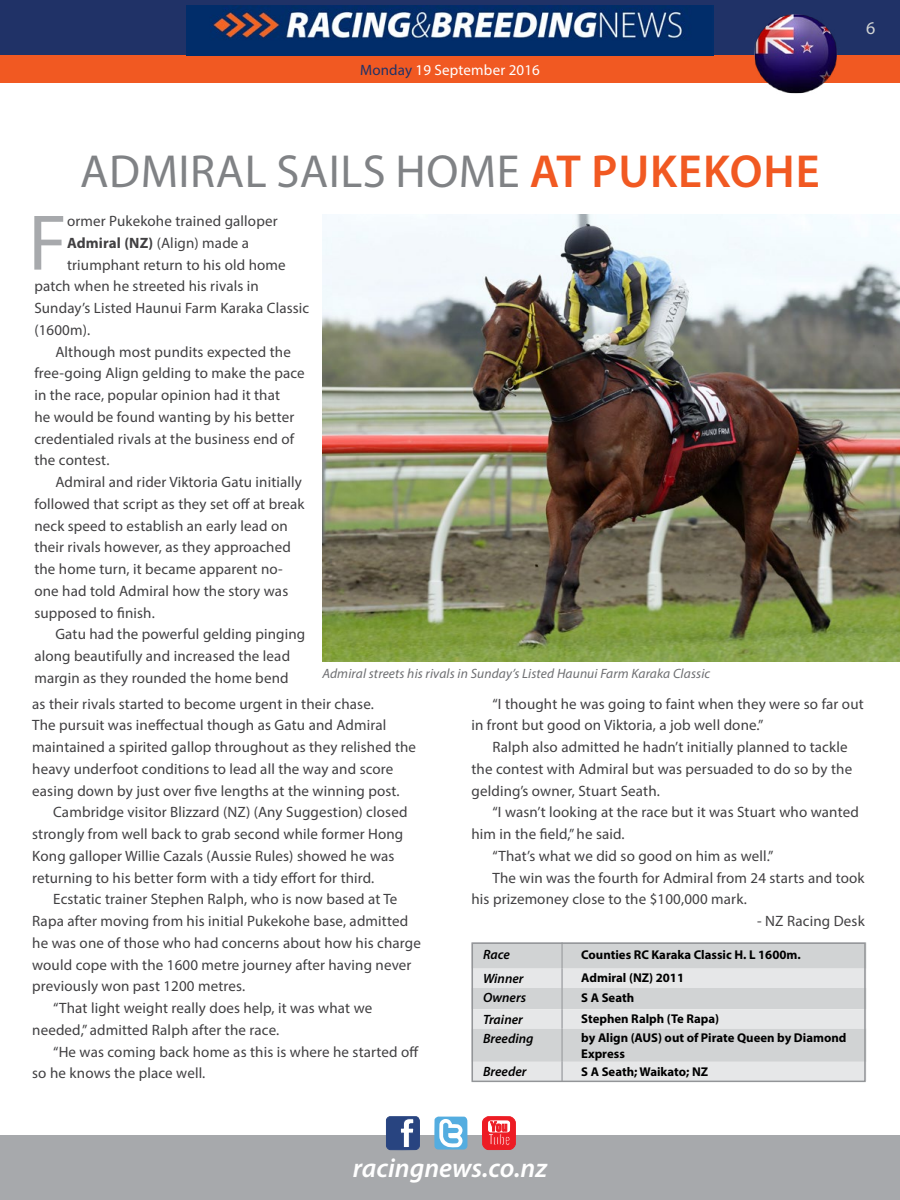
<style>
.page{position:relative;width:900px;height:1200px;background:#fff}
.page>*{position:absolute;margin:0;border:0;box-sizing:border-box;transform-origin:0 0}
.t1{font:79.5px "Myriad Pro";color:#a7a9ac}
.t2{font:46.5px "Myriad Pro";letter-spacing:.01em;color:#808285}
.t3{font:italic 600 27px "Myriad Pro";color:#fff}
.t4{font:18px "Myriad Pro";color:#d1d4d4}
.t5{font:15px/21.8px "Myriad Pro";letter-spacing:.01em;color:#414042}
.t6{font:15px "Myriad Pro";letter-spacing:.01em;color:#fff}
.t7{font:italic 13.5px "Myriad Pro";letter-spacing:.01em;color:#6d6e71}
.t8{font:italic 600 13.5px "Myriad Pro";color:#000}
.t9{font:700 12.75px/15.3px "Myriad Pro";color:#000}
.s1{color:#203267}
.s2{font-weight:600;color:#f15922}
.s3{font-weight:700}
</style>
<div class="page">
<div style="left:0;top:0;width:900px;height:64px;background:#203267"></div>
<div style="left:0;top:1136px;width:900px;height:64px;background:#a7a9ac"></div>
<svg style="left:386px;top:1117px;width:34px;height:33px"></svg>
<svg style="left:434px;top:1117px;width:33px;height:33px"></svg>
<svg style="left:482px;top:1116px;width:34px;height:34px"></svg>
<div style="left:0;top:56px;width:900px;height:27px;background:#f15922"></div>
<img style="left:187px;top:5px;width:526px;height:50px">
<img style="left:322px;top:215px;width:578px;height:447px">
<div style="left:475px;top:945px;width:388px;height:24px;background:#d1d3d4"></div>
<svg style="left:475px;top:969px;width:388px;height:110px;background:#dbddde"></svg>
<hr style="left:561px;top:942px;width:2px;height:27px;background:#a7a9ac">
<svg style="left:561px;top:969px;width:2px;height:19px"></svg>
<hr style="left:561px;top:988px;width:2px;height:21px;background:#a7a9ac">
<svg style="left:561px;top:1009px;width:2px;height:19px"></svg>
<hr style="left:561px;top:1028px;width:2px;height:34px;background:#a7a9ac">
<svg style="left:561px;top:1062px;width:2px;height:17px"></svg>
<div style="left:472px;top:942px;width:394px;height:140px;border:2px solid #939598"></div>
<img style="left:752px;top:14px;width:88px;height:80px">
<p class="t6" style="left:360px;top:61px;width:181px"><span class="s1">Monday</span> 19 September 2016</p>
<h2 class="t2" style="left:80px;top:143px;width:710px">Admi ral sails home <span class="s2">AT PUKEKOHE</span></h2>
<p class="t4" style="left:866px;top:17px;width:11px">6</p>
<h1 class="t1" style="left:28px;top:194px;width:40px">F</h1>
<p class="t5" style="left:67px;top:210px;width:212px">ormer Pukekohe trained galloper</p>
<p class="t5" style="left:67px;top:232px;width:184px"><span class="s3">Admiral (NZ)</span> (Align) made a</p>
<p class="t5" style="left:67px;top:253px;width:220px">triumphant return to his old home</p>
<p class="t5" style="left:34px;top:275px;width:226px">patch when he streeted his rivals in</p>
<p class="t5" style="left:34px;top:297px;width:276px">Sunday’s Listed Haunui Farm Karaka Classic</p>
<p class="t5" style="left:34px;top:319px;width:57px">(1600m).</p>
<p class="t5" style="left:55px;top:340px;width:237px">Although most pundits expected the</p>
<p class="t5" style="left:34px;top:362px;width:272px">free-going Align gelding to make the pace</p>
<p class="t5" style="left:34px;top:384px;width:247px">in the race, popular opinion had it that</p>
<p class="t5" style="left:34px;top:406px;width:261px">he would be found wanting by his better</p>
<p class="t5" style="left:34px;top:427px;width:261px">credentialed rivals at the business end of</p>
<p class="t5" style="left:34px;top:449px;width:77px">the contest.</p>
<p class="t5" style="left:55px;top:471px;width:248px">Admiral and rider Viktoria Gatu initially</p>
<p class="t5" style="left:34px;top:493px;width:272px">followed that script as they set off at break</p>
<p class="t5" style="left:34px;top:514px;width:255px">neck speed to establish an early lead on</p>
<p class="t5" style="left:34px;top:536px;width:258px">their rivals however, as they approached</p>
<p class="t5" style="left:34px;top:558px;width:250px">the home turn, it became apparent no-</p>
<p class="t5" style="left:34px;top:580px;width:255px">one had told Admiral how the story was</p>
<p class="t5" style="left:34px;top:601px;width:122px">supposed to finish.</p>
<p class="t5" style="left:55px;top:623px;width:251px">Gatu had the powerful gelding pinging</p>
<p class="t5" style="left:34px;top:645px;width:257px">along beautifully and increased the lead</p>
<p class="t5" style="left:34px;top:667px;width:256px">margin as they rounded the home bend</p>
<p class="t5" style="left:32px;top:693px;width:385px">as their rivals started to become urgent in their chase.<br>The pursuit was ineffectual though as Gatu and Admiral maintained a spirited gallop throughout as they relished the heavy underfoot conditions to lead all the way and score easing down by just over five lengths at the winning post.</p>
<p class="t5" style="left:32px;top:801px;width:377px;text-indent:21px">Cambridge visitor Blizzard (NZ) (Any Suggestion) closed strongly from well back to grab second while former Hong Kong galloper Willie Cazals (Aussie Rules) showed he was returning to his better form with a tidy effort for third.</p>
<p class="t5" style="left:53px;top:888px;width:346px">Ecstatic trainer Stephen Ralph, who is now based at Te</p>
<p class="t5" style="left:32px;top:910px;width:377px">Rapa after moving from his initial Pukekohe base, admitted</p>
<p class="t5" style="left:32px;top:932px;width:390px">he was one of those who had concerns about how his charge</p>
<p class="t5" style="left:32px;top:954px;width:381px">would cope with the 1600 metre journey after having never</p>
<p class="t5" style="left:32px;top:975px;width:214px">previously won past 1200 metres.</p>
<p class="t5" style="left:53px;top:997px;width:321px">“That light weight really does help, it was what we</p>
<p class="t5" style="left:32px;top:1019px;width:249px">needed,” admitted Ralph after the race.</p>
<p class="t5" style="left:53px;top:1041px;width:367px">“He was coming back home as this is where he started off</p>
<p class="t5" style="left:32px;top:1062px;width:175px">so he knows the place well.</p>
<p class="t7" style="left:322px;top:665px;width:389px">Admiral streets his rivals in Sunday’s Listed Haunui Farm Karaka Classic</p>
<p class="t5" style="left:472px;top:693px;width:394px;text-indent:21px">“I thought he was going to faint when they were so far out in front but good on Viktoria, a job well done.”</p>
<p class="t5" style="left:472px;top:736px;width:382px;text-indent:21px">Ralph also admitted he hadn’t initially planned to tackle the contest with Admiral but was persuaded to do so by the gelding’s owner, Stuart Seath.</p>
<p class="t5" style="left:493px;top:801px;width:368px">“I wasn’t looking at the race but it was Stuart who wanted</p>
<p class="t5" style="left:472px;top:823px;width:155px">him in the field,” he said.</p>
<p class="t5" style="left:493px;top:845px;width:283px">“That’s what we did so good on him as well.”</p>
<p class="t5" style="left:493px;top:867px;width:374px">The win was the fourth for Admiral from 24 starts and took</p>
<p class="t5" style="left:472px;top:888px;width:277px">his prizemoney close to the $100,000 mark.</p>
<p class="t5" style="left:757px;top:910px;width:109px">- NZ Racing Desk</p>
<p class="t8" style="left:483px;top:946px;width:28px">Race</p>
<p class="t9" style="left:581px;top:946px;width:221px">Counties RC Karaka Classic H. L 1600m.</p>
<p class="t8" style="left:483px;top:970px;width:42px">Winner</p>
<p class="t9" style="left:581px;top:970px;width:104px">Admiral (NZ) 2011</p>
<p class="t8" style="left:483px;top:989px;width:45px">Owners</p>
<p class="t9" style="left:581px;top:989px;width:54px">S A Seath</p>
<p class="t8" style="left:483px;top:1011px;width:41px">Trainer</p>
<p class="t9" style="left:581px;top:1011px;width:139px">Stephen Ralph (Te Rapa)</p>
<p class="t8" style="left:483px;top:1030px;width:52px">Breeding</p>
<p class="t9" style="left:581px;top:1030px;width:267px">by Align (AUS) out of Pirate Queen by Diamond<br>Express</p>
<p class="t8" style="left:483px;top:1063px;width:45px">Breeder</p>
<p class="t9" style="left:581px;top:1063px;width:128px">S A Seath; Waikato; NZ</p>
<h3 class="t3" style="left:353px;top:1150px;width:196px">racingnews.co.nz</h3>
</div>
